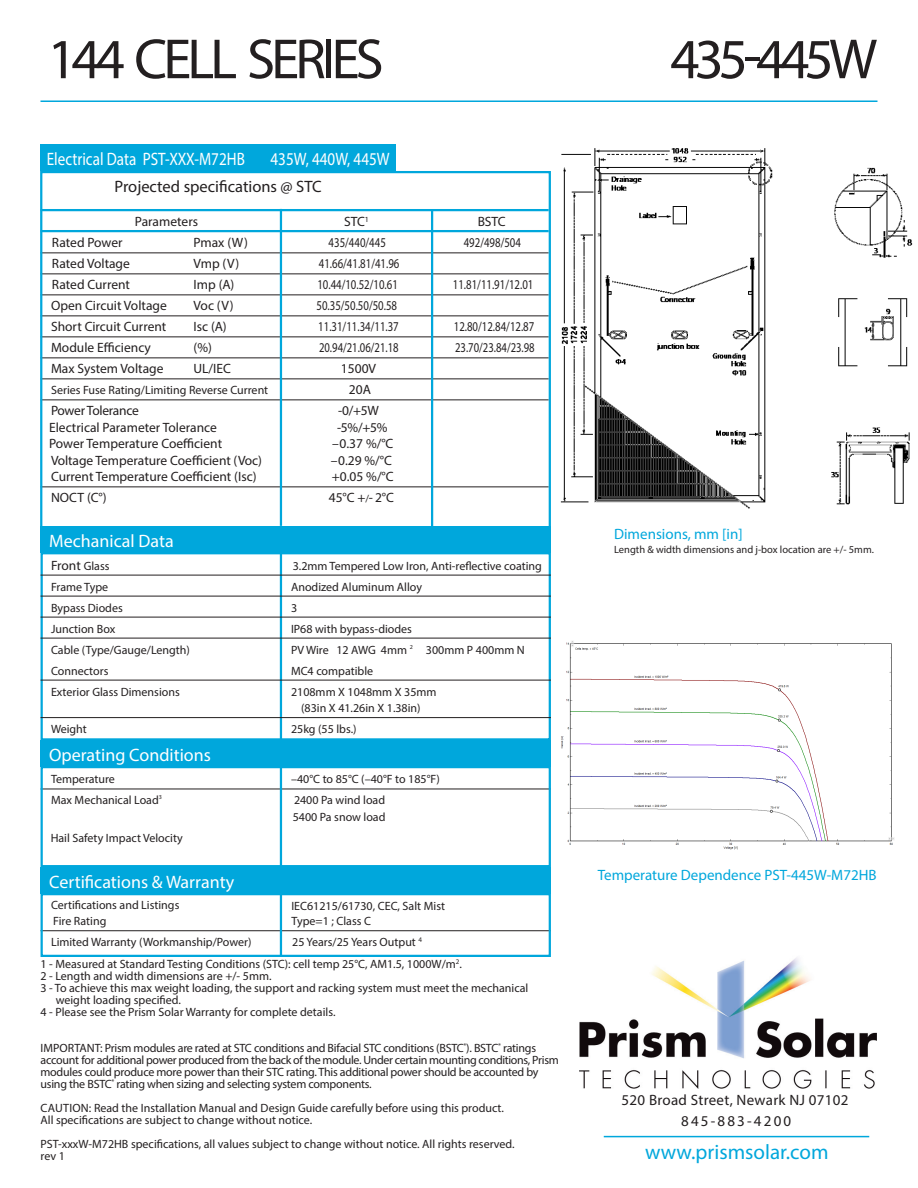
<style>
.page{position:relative;width:918px;height:1188px;background:#fff}
.page>*{position:absolute;margin:0;border:0;box-sizing:border-box;transform-origin:0 0}
.t1{font:57px "Myriad Pro";letter-spacing:-.07em;color:#231f20}
.t2{font:21px "Myriad Pro";color:#00a7dc}
.t3{font:18px "Myriad Pro";color:#fff}
.t4{font:18px "Myriad Pro";color:#fff;scale:.84 1}
.t5{font:16.5px "Myriad Pro";color:#231f20}
.t6{font:15px "Myriad Pro";color:#00a7dc}
.t7{font:15px "Myriad Pro";letter-spacing:.02em;color:#231f20}
.t8{font:15px "Myriad Pro";letter-spacing:.145em;color:#231f20}
.t9{font:13.5px "Myriad Pro";color:#231f20}
.t10{font:13.5px "Myriad Pro";color:#231f20;scale:.8 1}
.t11{font:13.5px "Myriad Pro";color:#231f20;scale:.79 1}
.t12{font:13.5px "Myriad Pro";letter-spacing:-.02em;color:#231f20}
.t13{font:12px/12px "Myriad Pro";color:#231f20}
.t14{font:12px/12px "Myriad Pro";letter-spacing:-.02em;color:#231f20}
.t15{font:10.5px "Myriad Pro";color:#231f20}
.s1{font-size:10.5px}
.s2{font-size:12px}
</style>
<div class="page">
<img style="left:579px;top:957px;width:297px;height:131px">
<hr style="left:41px;top:930px;width:510px;height:1px;background:#231f20">
<div style="left:40px;top:867px;width:511px;height:27px;background:#00a7dc"></div>
<hr style="left:280px;top:894px;width:2px;height:63px;background:#00a7dc">
<div style="left:41px;top:893px;width:510px;height:64px;border:2px solid #00a7dc"></div>
<hr style="left:41px;top:789px;width:510px;height:1px;background:#231f20">
<hr style="left:280px;top:767px;width:2px;height:100px;background:#00a7dc">
<div style="left:40px;top:740px;width:511px;height:27px;background:#00a7dc"></div>
<div style="left:41px;top:766px;width:510px;height:101px;border:2px solid #00a7dc"></div>
<svg style="left:40px;top:170px;width:511px;height:356px"></svg>
<div style="left:41px;top:144px;width:355px;height:27px;background:#00a7dc"></div>
<hr style="left:280px;top:553px;width:2px;height:188px;background:#00a7dc">
<div style="left:40px;top:526px;width:511px;height:27px;background:#00a7dc"></div>
<div style="left:41px;top:552px;width:510px;height:189px;border:2px solid #00a7dc"></div>
<hr style="left:41px;top:575px;width:510px;height:1px;background:#231f20">
<hr style="left:41px;top:596px;width:510px;height:1px;background:#231f20">
<hr style="left:41px;top:617px;width:510px;height:1px;background:#231f20">
<hr style="left:41px;top:638px;width:510px;height:1px;background:#231f20">
<hr style="left:41px;top:680px;width:510px;height:1px;background:#231f20">
<hr style="left:41px;top:717px;width:510px;height:1px;background:#231f20">
<hr style="left:41px;top:100px;width:837px;height:2px;background:#00a7dc">
<hr style="left:604px;top:1136px;width:265px;height:1px;background:#00a7dc">
<img style="left:560px;top:148px;width:353px;height:361px">
<img style="left:560px;top:641px;width:334px;height:209px">
<p class="t1" style="left:47px;top:24px;width:338px">144 CELL SERIES</p>
<p class="t1" style="left:670px;top:24px;width:208px">435-445W</p>
<p class="t4" style="left:47px;top:148px;width:237px">Electrical Data PST-XXX-M72HB</p>
<p class="t4" style="left:271px;top:148px;width:143px">435W, 440W, 445W</p>
<p class="t5" style="left:115px;top:176px;width:209px">Projected specifications @ STC</p>
<p class="t9" style="left:135px;top:214px;width:65px">Parameters</p>
<p class="t9" style="left:344px;top:214px;width:26px">STC<sup>1</sup></p>
<p class="t9" style="left:478px;top:214px;width:30px">BSTC</p>
<p class="t9" style="left:52px;top:235px;width:72px">Rated Power</p>
<p class="t9" style="left:194px;top:235px;width:56px">Pmax (W)</p>
<p class="t10" style="left:329px;top:235px;width:73px">435/440/445</p>
<p class="t10" style="left:464px;top:235px;width:73px">492/498/504</p>
<p class="t9" style="left:52px;top:256px;width:79px">Rated Voltage</p>
<p class="t9" style="left:194px;top:256px;width:47px">Vmp (V)</p>
<p class="t10" style="left:319px;top:256px;width:102px">41.66/41.81/41.96</p>
<p class="t9" style="left:52px;top:277px;width:80px">Rated Current</p>
<p class="t9" style="left:194px;top:277px;width:42px">Imp (A)</p>
<p class="t10" style="left:317px;top:277px;width:102px">10.44/10.52/10.61</p>
<p class="t10" style="left:453px;top:277px;width:102px">11.81/11.91/12.01</p>
<p class="t9" style="left:51px;top:298px;width:117px">Open Circuit Voltage</p>
<p class="t9" style="left:194px;top:298px;width:42px">Voc (V)</p>
<p class="t10" style="left:317px;top:298px;width:102px">50.35/50.50/50.58</p>
<p class="t9" style="left:51px;top:319px;width:117px">Short Circuit Current</p>
<p class="t9" style="left:194px;top:319px;width:35px">Isc (A)</p>
<p class="t10" style="left:318px;top:319px;width:102px">11.31/11.34/11.37</p>
<p class="t10" style="left:454px;top:319px;width:102px">12.80/12.84/12.87</p>
<p class="t9" style="left:51px;top:340px;width:101px">Module Efficiency</p>
<p class="t9" style="left:194px;top:340px;width:20px">(%)</p>
<p class="t11" style="left:319px;top:340px;width:102px">20.94/21.06/21.18</p>
<p class="t11" style="left:455px;top:340px;width:102px">23.70/23.84/23.98</p>
<p class="t9" style="left:51px;top:361px;width:114px">Max System Voltage</p>
<p class="t9" style="left:194px;top:361px;width:39px">UL/IEC</p>
<p class="t9" style="left:341px;top:361px;width:37px">1500V</p>
<p class="t13" style="left:51px;top:384px;width:219px">Series Fuse Rating/Limiting Reverse Current</p>
<p class="t9" style="left:349px;top:382px;width:24px">20A</p>
<p class="t12" style="left:51px;top:403px;width:89px">Power Tolerance</p>
<p class="t9" style="left:338px;top:403px;width:42px">-0/+5W</p>
<p class="t9" style="left:49px;top:419px;width:169px">Electrical Parameter Tolerance</p>
<p class="t9" style="left:337px;top:419px;width:52px">-5%/+5%</p>
<p class="t9" style="left:49px;top:436px;width:175px">Power Temperature Coefficient</p>
<p class="t9" style="left:332px;top:436px;width:63px">–0.37 %/°C</p>
<p class="t9" style="left:51px;top:452px;width:212px">Voltage Temperature Coefficient (Voc)</p>
<p class="t9" style="left:331px;top:452px;width:63px">–0.29 %/°C</p>
<p class="t9" style="left:51px;top:469px;width:207px">Current Temperature Coefficient (Isc)</p>
<p class="t9" style="left:332px;top:469px;width:63px">+0.05 %/°C</p>
<p class="t9" style="left:51px;top:490px;width:57px">NOCT (C°)</p>
<p class="t9" style="left:329px;top:490px;width:67px">45°C +<span class="s1">/</span>- 2°C</p>
<p class="t3" style="left:49px;top:530px;width:126px">Mechanical Data</p>
<p class="t9" style="left:51px;top:557px;width:60px">Front <span class="s2">Glass</span></p>
<p class="t13" style="left:293px;top:559px;width:251px">3.2mm Tempered Low Iron, Anti-reflective coating</p>
<p class="t13" style="left:51px;top:580px;width:59px">Frame Type</p>
<p class="t13" style="left:291px;top:580px;width:133px">Anodized Aluminum Alloy</p>
<p class="t13" style="left:51px;top:601px;width:73px">Bypass Diodes</p>
<p class="t13" style="left:291px;top:601px;width:8px">3</p>
<p class="t13" style="left:51px;top:622px;width:66px">Junction Box</p>
<p class="t13" style="left:291px;top:622px;width:123px">IP68 with bypass-diodes</p>
<p class="t13" style="left:51px;top:643px;width:140px">Cable (Type/Gauge/Length)</p>
<p class="t13" style="left:291px;top:643px;width:235px">PV Wire 12 AWG 4mm <sup>2</sup> 300mm P 400mm N</p>
<p class="t13" style="left:51px;top:664px;width:59px">Connectors</p>
<p class="t13" style="left:291px;top:664px;width:84px">MC4 compatible</p>
<p class="t13" style="left:51px;top:685px;width:130px">Exterior Glass Dimensions</p>
<p class="t13" style="left:291px;top:685px;width:147px">2108mm X 1048mm X 35mm</p>
<p class="t13" style="left:301px;top:702px;width:121px">(83in X 41.26in X 1.38in)</p>
<p class="t13" style="left:51px;top:723px;width:37px">Weight</p>
<p class="t13" style="left:291px;top:723px;width:67px">25kg (55 lbs.)</p>
<p class="t3" style="left:49px;top:743px;width:163px">Operating Conditions</p>
<p class="t13" style="left:51px;top:773px;width:65px">Temperature</p>
<p class="t13" style="left:291px;top:773px;width:150px">–40°C to 85°C (–40°F to 185°F)</p>
<p class="t13" style="left:51px;top:794px;width:112px">Max Mechanical Load<sup>3</sup></p>
<p class="t13" style="left:294px;top:794px;width:93px">2400 Pa wind load</p>
<p class="t13" style="left:293px;top:811px;width:94px">5400 Pa snow load</p>
<p class="t13" style="left:51px;top:832px;width:134px">Hail Safety Impact Velocity</p>
<p class="t6" style="left:614px;top:525px;width:130px">Dimensions, mm [in]</p>
<p class="t15" style="left:614px;top:543px;width:261px">Length &amp; width dimensions and j-box location are +/- 5mm.</p>
<p class="t3" style="left:49px;top:871px;width:187px">Certifications &amp; Warranty</p>
<p class="t6" style="left:598px;top:866px;width:280px">Temperature Dependence PST-445W-M72HB</p>
<p class="t13" style="left:51px;top:899px;width:130px">Certifications and Listings</p>
<p class="t13" style="left:291px;top:900px;width:155px">IEC61215/61730, CEC, Salt Mist</p>
<p class="t13" style="left:53px;top:915px;width:55px">Fire Rating</p>
<p class="t13" style="left:292px;top:915px;width:81px">Type=1 ; Class C</p>
<p class="t13" style="left:51px;top:936px;width:202px">Limited Warranty (Workmanship/Power)</p>
<p class="t13" style="left:292px;top:936px;width:131px">25 Years/25 Years Output <sup>4</sup></p>
<p class="t13" style="left:41px;top:958px;width:423px">1 - Measured at Standard Testing Conditions (STC): cell temp 25°C, AM1.5, 1000W/m<sup>2</sup>.</p>
<p class="t13" style="left:41px;top:970px;width:232px">2 - Length and width dimensions are +/- 5mm.</p>
<p class="t13" style="left:56px;top:982px;width:474px;text-indent:-15px">3 - To achieve this max weight loading, the support and racking system must meet the mechanical weight loading specified.</p>
<p class="t13" style="left:41px;top:1006px;width:296px">4 - Please see the Prism Solar Warranty for complete details.</p>
<p class="t14" style="left:41px;top:1042px;width:520px">IMPORTANT: Prism modules are rated at STC conditions and Bifacial STC conditions (BSTC<sup>*</sup>). BSTC<sup>*</sup> ratings account for additional power produced from the back of the module. Under certain mounting conditions, Prism modules could produce more power than their STC rating. This additional power should be accounted by using the BSTC<sup>*</sup> rating when sizing and selecting system components.</p>
<p class="t13" style="left:41px;top:1102px;width:465px">CAUTION: Read the Installation Manual and Design Guide carefully before using this product.</p>
<p class="t13" style="left:41px;top:1114px;width:273px">All specifications are subject to change without notice.</p>
<p class="t13" style="left:41px;top:1138px;width:476px">PST-xxxW-M72HB specifications, all values subject to change without notice. All rights reserved.</p>
<p class="t13" style="left:41px;top:1150px;width:26px">rev 1</p>
<p class="t7" style="left:622px;top:1091px;width:229px">520 Broad Street, Newark NJ 07102</p>
<p class="t8" style="left:681px;top:1112px;width:112px">845-883-4200</p>
<p class="t2" style="left:645px;top:1139px;width:185px">www.prismsolar.com</p>
</div>
